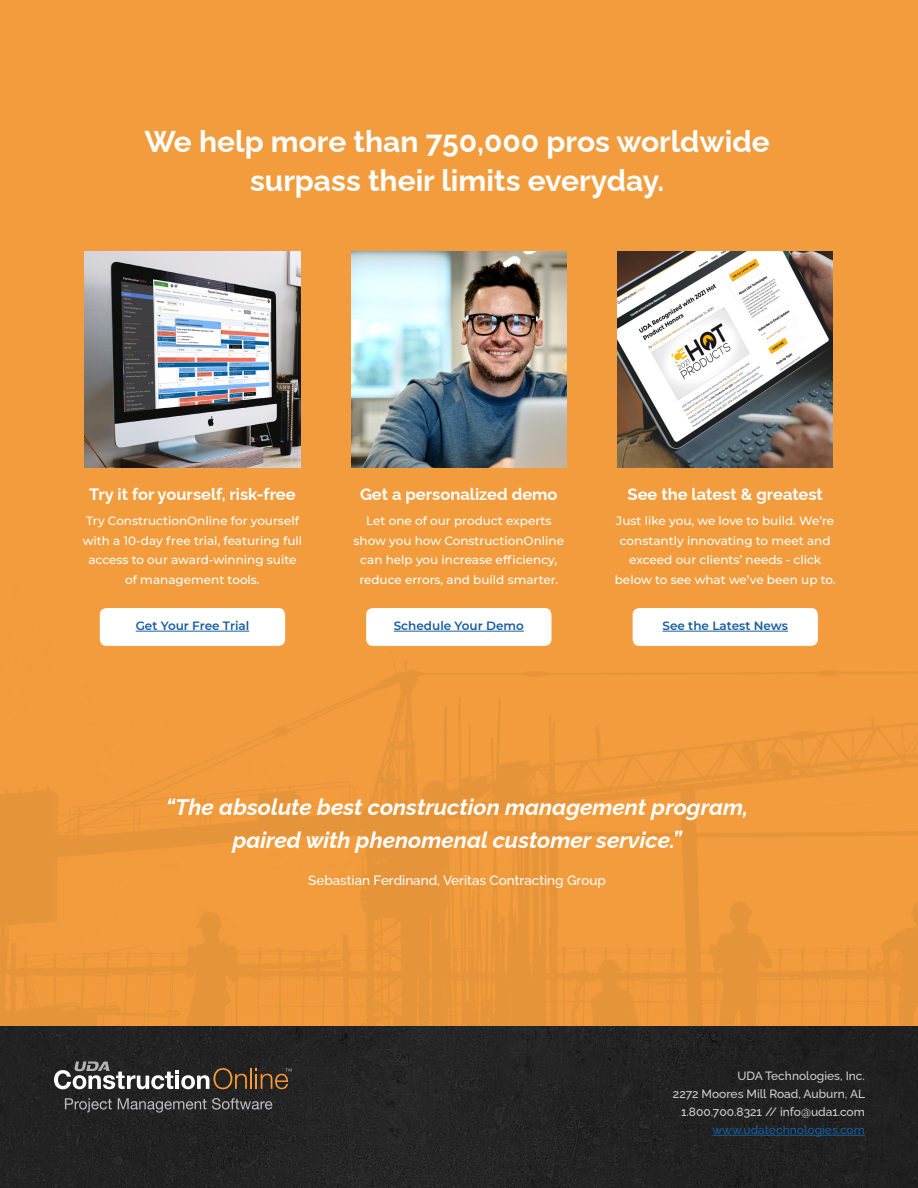
<style>
.page{position:relative;width:918px;height:1188px;background:#f29c3d}
.page>*{position:absolute;margin:0;border:0;box-sizing:border-box;transform-origin:0 0}
.t1{font:700 30px/39px "Raleway";color:#fff;text-align:center}
.t2{font:italic 700 22.5px/33px "Raleway";color:#fff;text-align:center}
.t3{font:700 16.5px "Raleway";color:#fff}
.t4{font:500 13.5px "Raleway";color:#fff}
.t5{font:500 12px/19.5px "Montserrat";color:#fff;text-align:center}
.t6{font:500 12px "Raleway";color:#d1d2d4}
.t7{font:600 12px "Montserrat";color:#175d9e}
.t8{font:500 12px "Raleway";color:#175d9e}
</style>
<div class="page">
<img style="left:0;top:608px;width:918px;height:418px">
<img style="left:85px;top:252px;width:215px;height:215px">
<div style="left:100px;top:608px;width:185px;height:38px;background:#fff;border-radius:7px"></div>
<hr style="left:136px;top:631px;width:113px;height:1px;background:#175d9e">
<img style="left:351px;top:252px;width:215px;height:215px">
<div style="left:366px;top:608px;width:186px;height:38px;background:#fff;border-radius:7px"></div>
<hr style="left:394px;top:631px;width:130px;height:1px;background:#175d9e">
<img style="left:618px;top:252px;width:215px;height:215px">
<div style="left:633px;top:608px;width:185px;height:38px;background:#fff;border-radius:7px"></div>
<hr style="left:662px;top:631px;width:126px;height:1px;background:#175d9e">
<div style="left:0;top:1026px;width:918px;height:162px;background:#232323"></div>
<hr style="left:712px;top:1135px;width:153px;height:1px;background:#175d9e">
<hr style="left:250px;top:1069px;width:2px;height:20px;background:#fa9938">
<svg style="left:54px;top:1062px;width:193px;height:27px"></svg>
<svg style="left:255px;top:1069px;width:37px;height:20px"></svg>
<svg style="left:65px;top:1098px;width:207px;height:15px"></svg>
<p class="t1" style="left:144px;top:119px;width:627px">We help more than 750,000 pros worldwide surpass their limits everyday.</p>
<p class="t3" style="left:89px;top:481px;width:208px">Try it for yourself, risk-free</p>
<p class="t3" style="left:360px;top:481px;width:199px">Get a personalized demo</p>
<p class="t3" style="left:628px;top:481px;width:197px">See the latest &amp; greatest</p>
<p class="t5" style="left:83px;top:511px;width:221px">Try ConstructionOnline for yourself with a 10-day free trial, featuring full access to our award-winning suite of management tools.</p>
<p class="t5" style="left:366px;top:511px;width:187px">Let one of our product experts</p>
<p class="t5" style="left:354px;top:530px;width:212px">show you how ConstructionOnline</p>
<p class="t5" style="left:360px;top:550px;width:199px">can help you increase efficiency,</p>
<p class="t5" style="left:359px;top:569px;width:200px">reduce errors, and build smarter.</p>
<p class="t5" style="left:615px;top:511px;width:222px">Just like you, we love to build. We’re constantly innovating to meet and exceed our clients’ needs - click below to see what we’ve been up to.</p>
<p class="t7" style="left:136px;top:617px;width:115px">Get Your Free Trial</p>
<p class="t7" style="left:394px;top:617px;width:132px">Schedule Your Demo</p>
<p class="t7" style="left:662px;top:617px;width:127px">See the Latest News</p>
<p class="t2" style="left:166px;top:788px;width:584px">“The absolute best construction management program, paired with phenomenal customer service.”</p>
<p class="t4" style="left:308px;top:870px;width:299px">Sebastian Ferdinand, Veritas Contracting Group</p>
<p class="t6" style="left:737px;top:1066px;width:129px">UDA Technologies, Inc.</p>
<p class="t6" style="left:673px;top:1084px;width:194px">2272 Moores Mill Road, Auburn, AL</p>
<p class="t6" style="left:681px;top:1102px;width:185px">1.800.700.8321 // info@uda1.com</p>
<p class="t8" style="left:712px;top:1120px;width:154px">www.udatechnologies.com</p>
</div>
